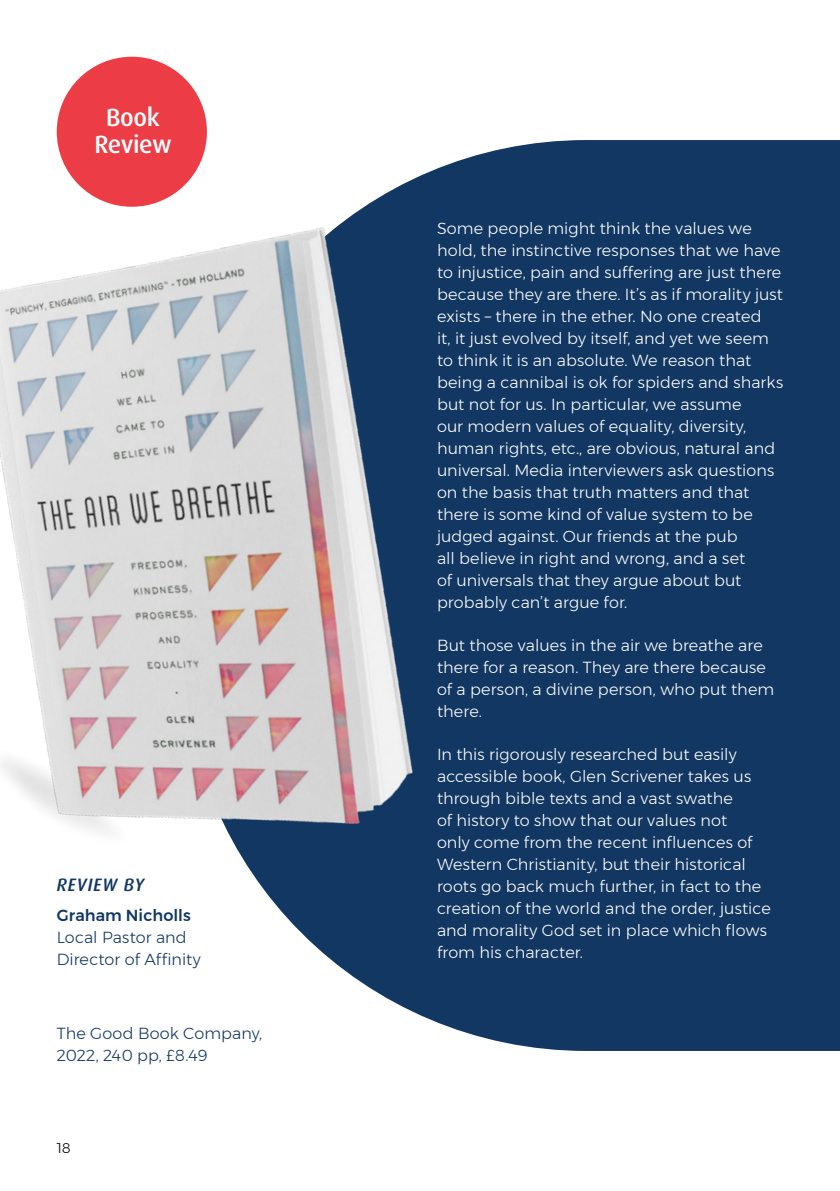
<style>
.page{position:relative;width:840px;height:1191px;background:#fff}
.page>*{position:absolute;margin:0;border:0;box-sizing:border-box;transform-origin:0 0}
.t1{font:500 24.8px/27.4px "Dax Pro";letter-spacing:-.015em;color:#fff;text-align:center}
.t2{font:italic 500 18px "Dax Pro";letter-spacing:.05em;color:#123762}
.t3{font:300 16px/22px "Montserrat";letter-spacing:.005em;color:#fff}
.t4{font:300 16px/22px "Montserrat";letter-spacing:.005em;color:#123762}
.t5{font:500 16px "Montserrat";letter-spacing:.005em;color:#123762}
.t6{font:300 14px "Montserrat";color:#000002}
</style>
<div class="page">
<div style="left:413px;top:140px;width:426px;height:911px;background:#123762"></div>
<div style="left:57px;top:57px;width:150px;height:150px;background:#ec3d46;border-radius:50%"></div>
<img style="left:0;top:86px;width:759px;height:926px">
<h1 class="t1" style="left:94px;top:103px;width:79px">Book<br>Review</h1>
<p class="t2" style="left:57px;top:873px;width:89px">REVIEW BY</p>
<p class="t5" style="left:57px;top:902px;width:136px">Graham Nicholls</p>
<p class="t4" style="left:57px;top:925px;width:145px">Local Pastor and<br>Director of Affinity</p>
<p class="t4" style="left:57px;top:1022px;width:207px">The Good Book Company,<br>2022, 240 pp, £8.49</p>
<p class="t6" style="left:57px;top:1137px;width:16px">18</p>
<p class="t3" style="left:437px;top:217px;width:347px">Some people might think the values we hold, the instinctive responses that we have to injustice, pain and suffering are just there because they are there. It’s as if morality just exists – there in the ether. No one created<br>it, it just evolved by itself, and yet we seem to think it is an absolute. We reason that being a cannibal is ok for spiders and sharks but not for us. In particular, we assume<br>our modern values of equality, diversity, human rights, etc., are obvious, natural and universal. Media interviewers ask questions on the basis that truth matters and that there is some kind of value system to be judged against. Our friends at the pub<br>all believe in right and wrong, and a set<br>of universals that they argue about but probably can’t argue for.</p>
<p class="t3" style="left:437px;top:634px;width:338px">But those values in the air we breathe are there for a reason. They are there because of a person, a divine person, who put them there.</p>
<p class="t3" style="left:437px;top:743px;width:335px">In this rigorously researched but easily accessible book, Glen Scrivener takes us through bible texts and a vast swathe<br>of history to show that our values not<br>only come from the recent influences of Western Christianity, but their historical roots go back much further, in fact to the creation of the world and the order, justice and morality God set in place which flows from his character.</p>
</div>
